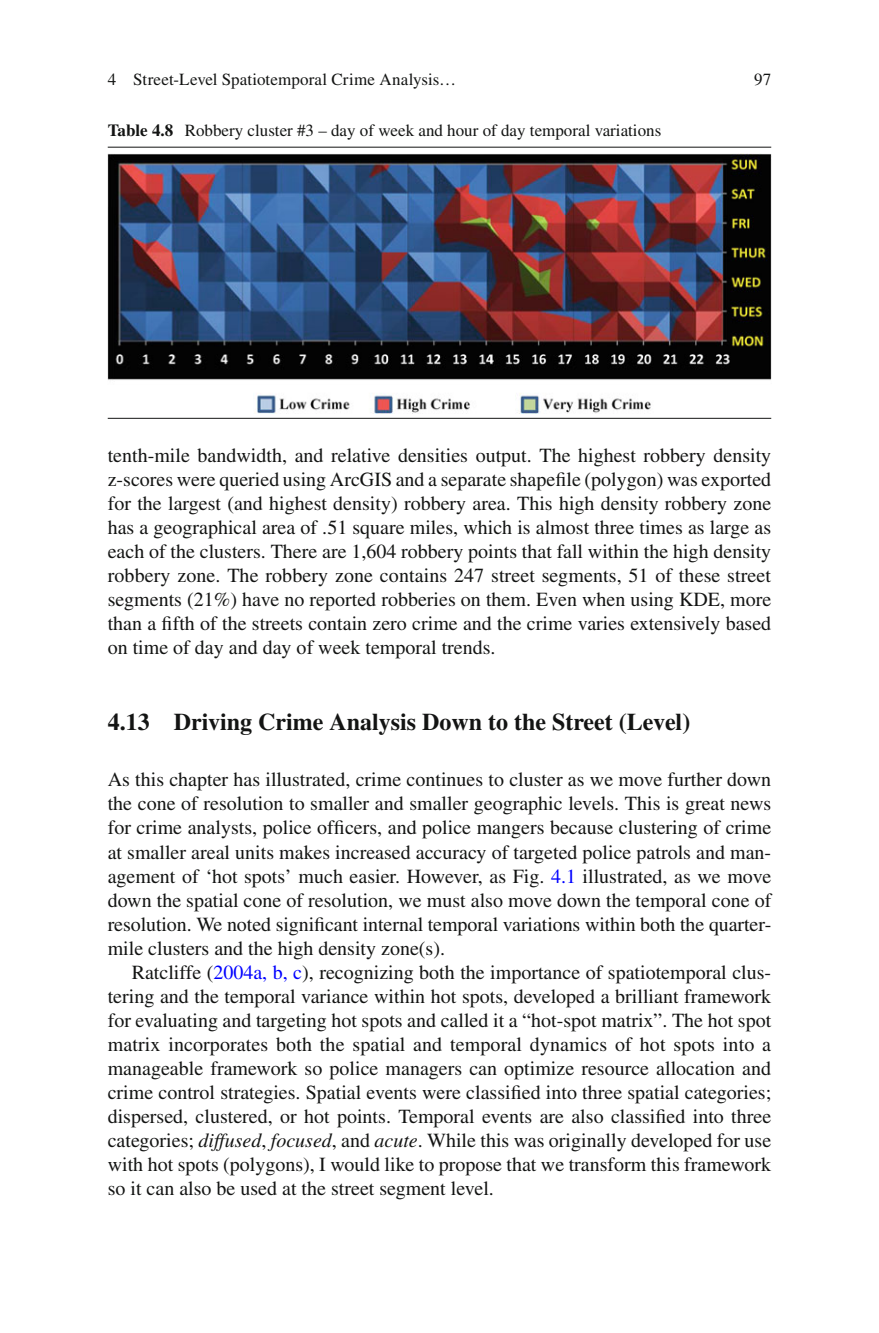
<style>
.page{position:relative;width:879px;height:1333px;background:#fff}
.page>*{position:absolute;margin:0;border:0;box-sizing:border-box;transform-origin:0 0}
.t1{font:700 24px "Times";color:#131413}
.t2{font:20px/24px "Times";color:#131413;text-align:justify}
.t3{font:17px "Times";color:#131413}
.s1{font-weight:700}
.s2{color:#00f}
.s3{font-style:italic}
</style>
<div class="page">
<hr style="left:108px;top:147px;width:663px;height:1px;background:#131413">
<hr style="left:108px;top:418px;width:663px;height:1px;background:#131413">
<img style="left:108px;top:154px;width:663px;height:259px">
<p class="t3" style="left:108px;top:73px;width:350px">4 Street-Level Spatiotemporal Crime Analysis…</p>
<p class="t3" style="left:754px;top:73px;width:19px">97</p>
<p class="t3" style="left:108px;top:124px;width:555px"><span class="s1">Table 4.8</span> Robbery cluster #3 – day of week and hour of day temporal variations</p>
<p class="t2" style="left:108px;top:445px;width:665px">tenth-mile bandwidth, and relative densities output. The highest robbery density z-scores were queried using ArcGIS and a separate shape fi le (polygon) was exported for the largest (and highest density) robbery area. This high density robbery zone has a geographical area of .51 square miles, which is almost three times as large as each of the clusters. There are 1,604 robbery points that fall within the high density robbery zone. The robbery zone contains 247 street segments, 51 of these street segments (21%) have no reported robberies on them. Even when using KDE, more than a fi fth of the streets contain zero crime and the crime varies extensively based on time of day and day of week temporal trends.</p>
<p class="t1" style="left:108px;top:713px;width:584px">4.13 Driving Crime Analysis Down to the Street (Level)</p>
<p class="t2" style="left:108px;top:769px;width:665px">As this chapter has illustrated, crime continues to cluster as we move further down the cone of resolution to smaller and smaller geographic levels. This is great news for crime analysts, police of fi cers, and police mangers because clustering of crime at smaller areal units makes increased accuracy of targeted police patrols and man&shy;agement of ‘hot spots’ much easier. However, as Fig. <span class="s2">4.1</span> illustrated, as we move down the spatial cone of resolution, we must also move down the temporal cone of resolution. We noted signi fi cant internal temporal variations within both the quarter&shy;mile clusters and the high density zone(s).</p>
<p class="t2" style="left:108px;top:961px;width:665px;text-indent:24px">Ratcliffe ( <span class="s2">2004a, b, c</span> ) , recognizing both the importance of spatiotemporal clus&shy;tering and the temporal variance within hot spots, developed a brilliant framework for evaluating and targeting hot spots and called it a “hot-spot matrix”. The hot spot matrix incorporates both the spatial and temporal dynamics of hot spots into a manageable framework so police managers can optimize resource allocation and crime control strategies. Spatial events were classi fi ed into three spatial categories; dispersed, clustered, or hot points. Temporal events are also classi fi ed into three categories; <span class="s3">diffused</span> , <span class="s3">focused</span> , and <span class="s3">acute</span> . While this was originally developed for use with hot spots (polygons), I would like to propose that we transform this framework so it can also be used at the street segment level.</p>
</div>
